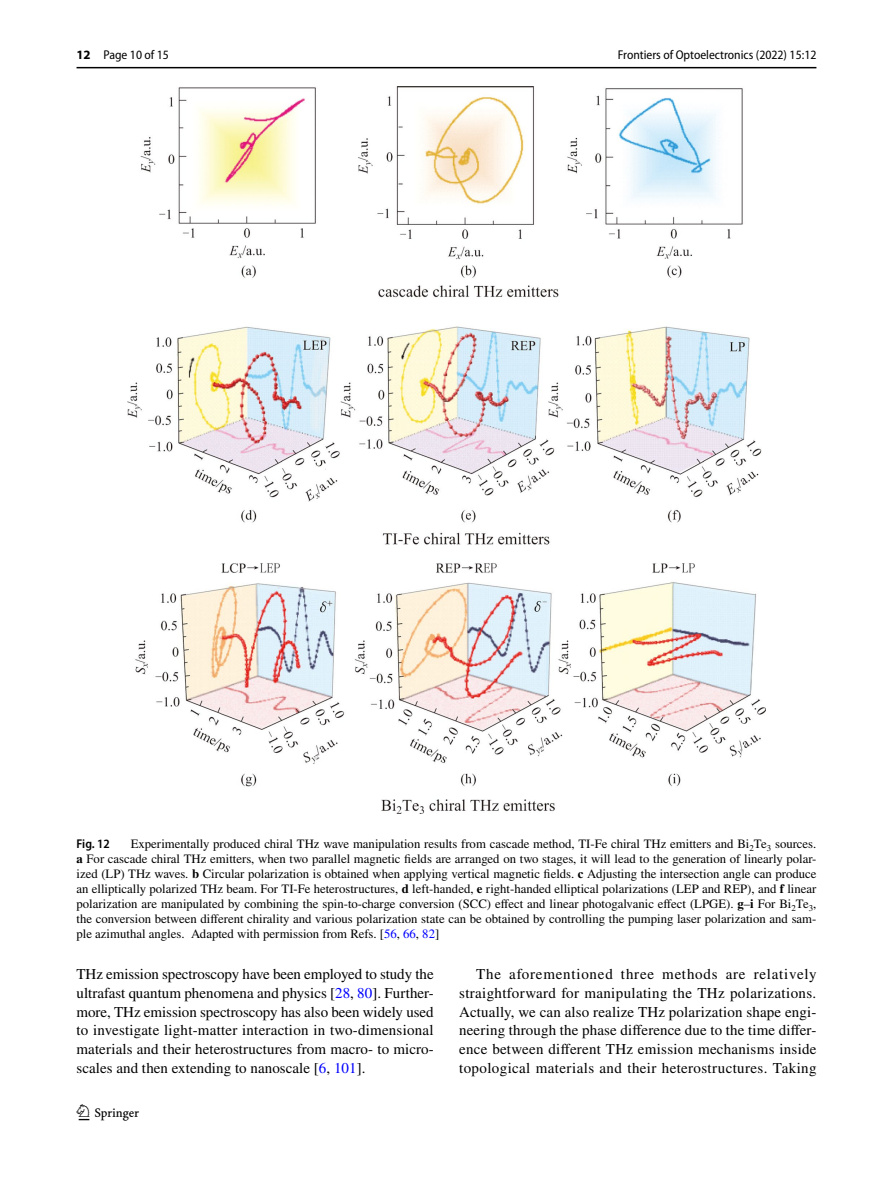
<style>
.page{position:relative;width:893px;height:1187px;background:#fff}
.page>*{position:absolute;margin:0;border:0;box-sizing:border-box;transform-origin:0 0}
.t1{font:22.5px "Springnew Regular 2";color:#000}
.t2{font:15px/18.8px "STIX";letter-spacing:.01em;color:#000;text-align:justify}
.t3{font:12.75px/15px "STIX";color:#000;text-align:justify}
.t4{font:semi-condensed 12.75px "Myriad Pro";color:#000}
.t5{font:600 semi-condensed 12.75px "Myriad Pro";color:#000}
.s1{font-weight:700;font-stretch:normal}
.s2{font-weight:700}
.s3{color:#00f}
</style>
<div class="page">
<hr style="left:77px;top:67px;width:739px;height:1px;background:#000">
<img style="left:128px;top:87px;width:637px;height:726px">
<p class="t4" style="left:77px;top:48px;width:94px"><span class="s1">12</span> Page 10 of 15</p>
<p class="t4" style="left:618px;top:48px;width:200px">Frontiers of Optoelectronics (2022) 15:12</p>
<p class="t5" style="left:77px;top:836px;width:35px">Fig. 12</p>
<p class="t3" style="left:77px;top:837px;width:741px;text-indent:54px">Experimentally produced chiral THz wave manipulation results from cascade method, TI-Fe chiral THz emitters and Bi<sub>2</sub>Te<sub>3</sub> sources. <span class="s2">a</span> For cascade chiral THz emitters, when two parallel magnetic fields are arranged on two stages, it will lead to the generation of linearly polar&shy;ized (LP) THz waves. <span class="s2">b</span> Circular polarization is obtained when applying vertical magnetic fields. <span class="s2">c</span> Adjusting the intersection angle can produce an elliptically polarized THz beam. For TI-Fe heterostructures, <span class="s2">d</span> left-handed, <span class="s2">e</span> right-handed elliptical polarizations (LEP and REP), and <span class="s2">f</span> linear polarization are manipulated by combining the spin-to-charge conversion (SCC) effect and linear photogalvanic effect (LPGE). <span class="s2">g</span>–<span class="s2">i</span> For Bi<sub>2</sub>Te<sub>3</sub>, the conversion between different chirality and various polarization state can be obtained by controlling the pumping laser polarization and sam&shy;ple azimuthal angles. Adapted with permission from Refs. [<span class="s3">56</span>, <span class="s3">66</span>, <span class="s3">82</span>]</p>
<p class="t2" style="left:77px;top:965px;width:359px">THz emission spectroscopy have been employed to study the ultrafast quantum phenomena and physics [<span class="s3">28</span>, <span class="s3">80</span>]. Further&shy;more, THz emission spectroscopy has also been widely used to investigate light-matter interaction in two-dimensional materials and their heterostructures from macro- to micro&shy;scales and then extending to nanoscale [<span class="s3">6</span>, <span class="s3">101</span>].</p>
<p class="t2" style="left:459px;top:965px;width:359px;text-indent:17px">The aforementioned three methods are relatively straightforward for manipulating the THz polarizations.<br>Actually, we can also realize THz polarization shape engi&shy;neering through the phase difference due to the time differ&shy;ence between different THz emission mechanisms inside topological materials and their heterostructures. Taking</p>
<h1 class="t1" style="left:79px;top:1104px;width:62px">1 3</h1>
</div>
